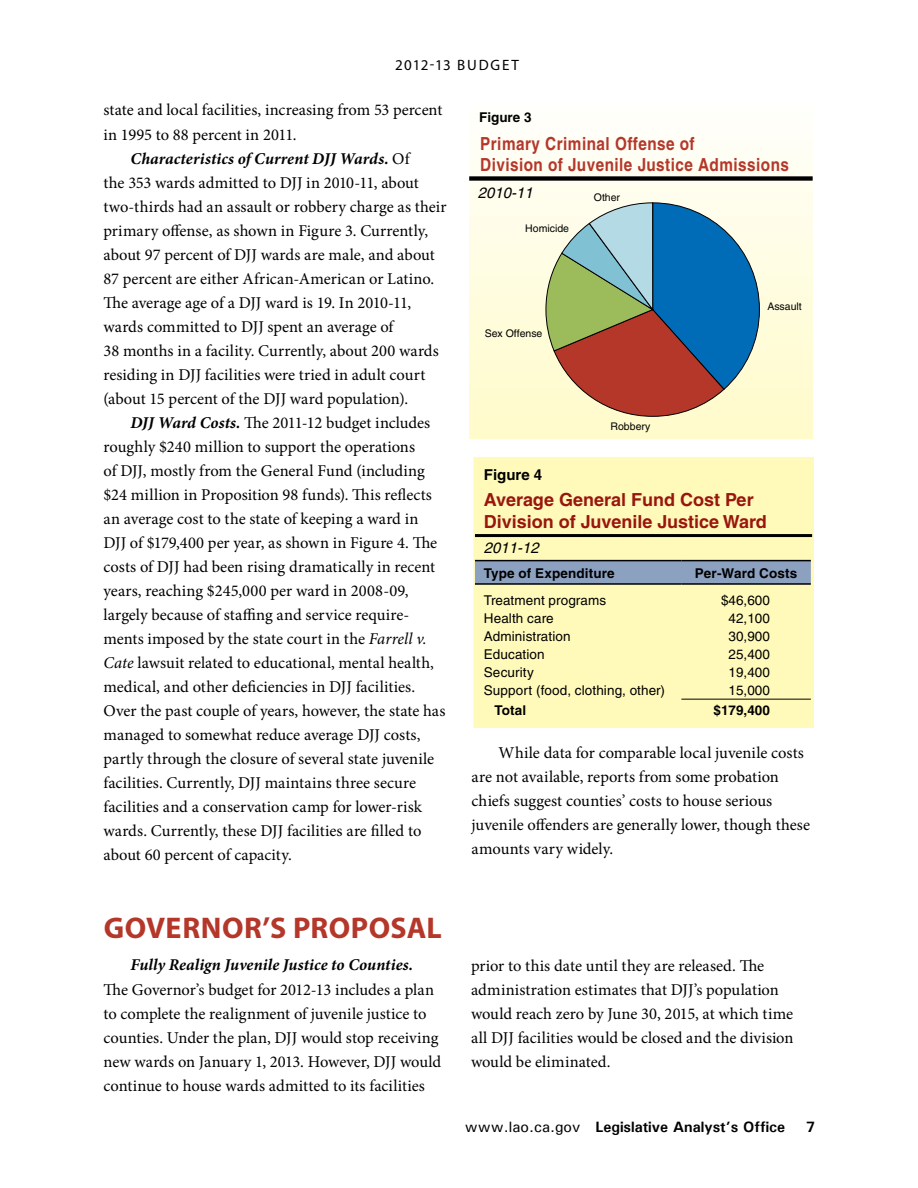
<style>
.page{position:relative;width:918px;height:1188px;background:#fff}
.page>*{position:absolute;margin:0;border:0;box-sizing:border-box;transform-origin:0 0}
.t1{font:700 30px "Myriad Pro";letter-spacing:.015em;color:#b4372a}
.t2{font:700 condensed 18px/21.6px "Helvetica";letter-spacing:.025em;color:#b4372a;scale:1.04 1}
.t3{font:700 18px/21.6px "Helvetica";color:#99160f}
.t4{font:16.5px/24px "Minion Pro";color:#000}
.t5{font:italic 700 16.5px "Minion Pro";letter-spacing:.005em;color:#000}
.t6{font:700 15px "Univers";color:#000}
.t7{font:italic 15px "Helvetica";color:#000}
.t8{font:15px "Myriad Pro";letter-spacing:.12em;color:#000}
.t9{font:700 15px "Helvetica";color:#000}
.t10{font:13.5px "Helvetica";letter-spacing:.005em;color:#000}
.t11{font:700 13.5px "Helvetica";letter-spacing:.005em;color:#000}
.t12{font:10.5px "Helvetica";color:#010101}
.t13{font:10.5px "Helvetica";color:#000}
.s1{font-weight:400;font-style:normal}
.s2{font-weight:700;font-style:italic}
.s3{font-style:italic}
.s4{font-weight:500}
</style>
<div class="page">
<div style="left:474px;top:458px;width:339px;height:269px;background:#fffaba"></div>
<hr style="left:475px;top:534px;width:337px;height:3px;background:#000">
<div style="left:476px;top:561px;width:335px;height:22px;background:#8ca0bf"></div>
<hr style="left:475px;top:560px;width:206px;height:1px;background:#000">
<hr style="left:681px;top:560px;width:130px;height:1px;background:#000">
<hr style="left:475px;top:583px;width:206px;height:2px;background:#000">
<hr style="left:681px;top:583px;width:130px;height:2px;background:#000">
<hr style="left:681px;top:699px;width:130px;height:1px;background:#000">
<div style="left:473px;top:457px;width:341px;height:271px;border:2px solid #fffaba"></div>
<div style="left:469px;top:104px;width:344px;height:334px;background:linear-gradient(to bottom,#fffffb,#fffbca)"></div>
<div style="left:469px;top:176px;width:344px;height:5px;background:#000"></div>
<svg style="left:545px;top:202px;width:215px;height:215px;background:#859093"></svg>
<p class="t8" style="left:395px;top:55px;width:123px">2012-13 Budget</p>
<p class="t4" style="left:104px;top:98px;width:340px">state and local facilities, increasing from 53 percent</p>
<p class="t4" style="left:104px;top:122px;width:195px">in 1995 to 88 percent in 2011.</p>
<p class="t5" style="left:130px;top:146px;width:281px">Characteristics of Current DJJ Wards. <span class="s1">Of</span></p>
<p class="t4" style="left:104px;top:170px;width:317px">the 353 wards admitted to DJJ in 2010-11, about</p>
<p class="t4" style="left:104px;top:194px;width:345px">two-thirds had an assault or robbery charge as their</p>
<p class="t4" style="left:104px;top:218px;width:326px">primary offense, as shown in Figure 3. Currently,</p>
<p class="t4" style="left:104px;top:242px;width:333px">about 97 percent of DJJ wards are male, and about</p>
<p class="t4" style="left:104px;top:266px;width:332px">87 percent are either African-American or Latino.</p>
<p class="t4" style="left:104px;top:290px;width:309px">The average age of a DJJ ward is 19. In 2010-11,</p>
<p class="t4" style="left:104px;top:314px;width:292px">wards committed to DJJ spent an average of</p>
<p class="t4" style="left:104px;top:338px;width:337px">38 months in a facility. Currently, about 200 wards</p>
<p class="t4" style="left:104px;top:362px;width:323px">residing in DJJ facilities were tried in adult court</p>
<p class="t4" style="left:104px;top:386px;width:306px">(about 15 percent of the DJJ ward population).</p>
<p class="t4" style="left:130px;top:410px;width:301px"><span class="s2">DJJ Ward Costs.</span> The 2011-12 budget includes</p>
<p class="t4" style="left:104px;top:434px;width:313px">roughly $240 million to support the operations</p>
<p class="t4" style="left:104px;top:458px;width:323px">of DJJ, mostly from the General Fund (including</p>
<p class="t4" style="left:104px;top:482px;width:330px">$24 million in Proposition 98 funds). This reflects</p>
<p class="t4" style="left:104px;top:506px;width:316px">an average cost to the state of keeping a ward in</p>
<p class="t4" style="left:104px;top:530px;width:335px">DJJ of $179,400 per year, as shown in Figure 4. The</p>
<p class="t4" style="left:104px;top:554px;width:333px">costs of DJJ had been rising dramatically in recent</p>
<p class="t4" style="left:104px;top:578px;width:307px">years, reaching $245,000 per ward in 2008-09,</p>
<p class="t4" style="left:104px;top:602px;width:307px">largely because of staffing and service require-</p>
<p class="t4" style="left:104px;top:626px;width:325px">ments imposed by the state court in the <span class="s3">Farrell v.</span></p>
<p class="t4" style="left:104px;top:650px;width:332px"><span class="s3">Cate</span> lawsuit related to educational, mental health,</p>
<p class="t4" style="left:104px;top:674px;width:313px">medical, and other deficiencies in DJJ facilities.</p>
<p class="t4" style="left:104px;top:698px;width:343px">Over the past couple of years, however, the state has</p>
<p class="t4" style="left:104px;top:723px;width:319px">managed to somewhat reduce average DJJ costs,</p>
<p class="t4" style="left:104px;top:747px;width:332px">partly through the closure of several state juvenile</p>
<p class="t4" style="left:104px;top:771px;width:314px">facilities. Currently, DJJ maintains three secure</p>
<p class="t4" style="left:104px;top:795px;width:320px">facilities and a conservation camp for lower-risk</p>
<p class="t4" style="left:104px;top:819px;width:319px">wards. Currently, these DJJ facilities are filled to</p>
<p class="t4" style="left:104px;top:843px;width:190px">about 60 percent of capacity.</p>
<p class="t11" style="left:479px;top:109px;width:54px">Figure 3</p>
<p class="t2" style="left:480px;top:132px;width:298px">Primary Criminal Offense of<br>Division of Juvenile Justice Admissions</p>
<p class="t7" style="left:478px;top:184px;width:57px">2010-11</p>
<p class="t12" style="left:594px;top:192px;width:28px">Other</p>
<p class="t12" style="left:525px;top:223px;width:45px">Homicide</p>
<p class="t12" style="left:485px;top:327px;width:59px">Sex Offense</p>
<p class="t13" style="left:611px;top:420px;width:41px">Robbery</p>
<p class="t13" style="left:767px;top:300px;width:36px">Assault</p>
<p class="t9" style="left:484px;top:466px;width:60px">Figure 4</p>
<p class="t3" style="left:484px;top:489px;width:284px">Average General Fund Cost Per<br>Division of Juvenile Justice Ward</p>
<p class="t7" style="left:484px;top:539px;width:57px">2011-12</p>
<p class="t11" style="left:484px;top:565px;width:132px">Type of Expenditure</p>
<p class="t11" style="left:695px;top:565px;width:104px">Per-Ward Costs</p>
<p class="t10" style="left:484px;top:593px;width:124px">Treatment programs</p>
<p class="t10" style="left:721px;top:593px;width:50px">$46,600</p>
<p class="t10" style="left:484px;top:611px;width:71px">Health care</p>
<p class="t10" style="left:729px;top:611px;width:43px">42,100</p>
<p class="t10" style="left:484px;top:629px;width:88px">Administration</p>
<p class="t10" style="left:729px;top:629px;width:43px">30,900</p>
<p class="t10" style="left:484px;top:647px;width:62px">Education</p>
<p class="t10" style="left:729px;top:647px;width:43px">25,400</p>
<p class="t10" style="left:484px;top:665px;width:51px">Security</p>
<p class="t10" style="left:729px;top:665px;width:43px">19,400</p>
<p class="t10" style="left:484px;top:683px;width:183px">Support (food, clothing, other)</p>
<p class="t10" style="left:729px;top:683px;width:43px">15,000</p>
<p class="t11" style="left:494px;top:702px;width:33px">Total</p>
<p class="t11" style="left:714px;top:702px;width:58px">$179,400</p>
<p class="t4" style="left:472px;top:741px;width:340px;text-indent:27px">While data for comparable local juvenile costs are not available, reports from some probation chiefs suggest counties’ costs to house serious juvenile offenders are generally lower, though these amounts vary widely.</p>
<h1 class="t1" style="left:104px;top:908px;width:340px">GOVERNOR’S PROPOSAL</h1>
<p class="t5" style="left:130px;top:953px;width:284px">Fully Realign Juvenile Justice to Counties.</p>
<p class="t4" style="left:104px;top:977px;width:339px">The Governor’s budget for 2012-13 includes a plan to complete the realignment of juvenile justice to counties. Under the plan, DJJ would stop receiving new wards on January 1, 2013. However, DJJ would continue to house wards admitted to its facilities</p>
<p class="t4" style="left:471px;top:953px;width:324px">prior to this date until they are released. The administration estimates that DJJ’s population would reach zero by June 30, 2015, at which time all DJJ facilities would be closed and the division would be eliminated.</p>
<p class="t6" style="left:465px;top:1118px;width:322px"><span class="s4">www.lao.ca.gov</span> Legislative Analyst’s Office</p>
<p class="t6" style="left:806px;top:1118px;width:11px">7</p>
</div>
